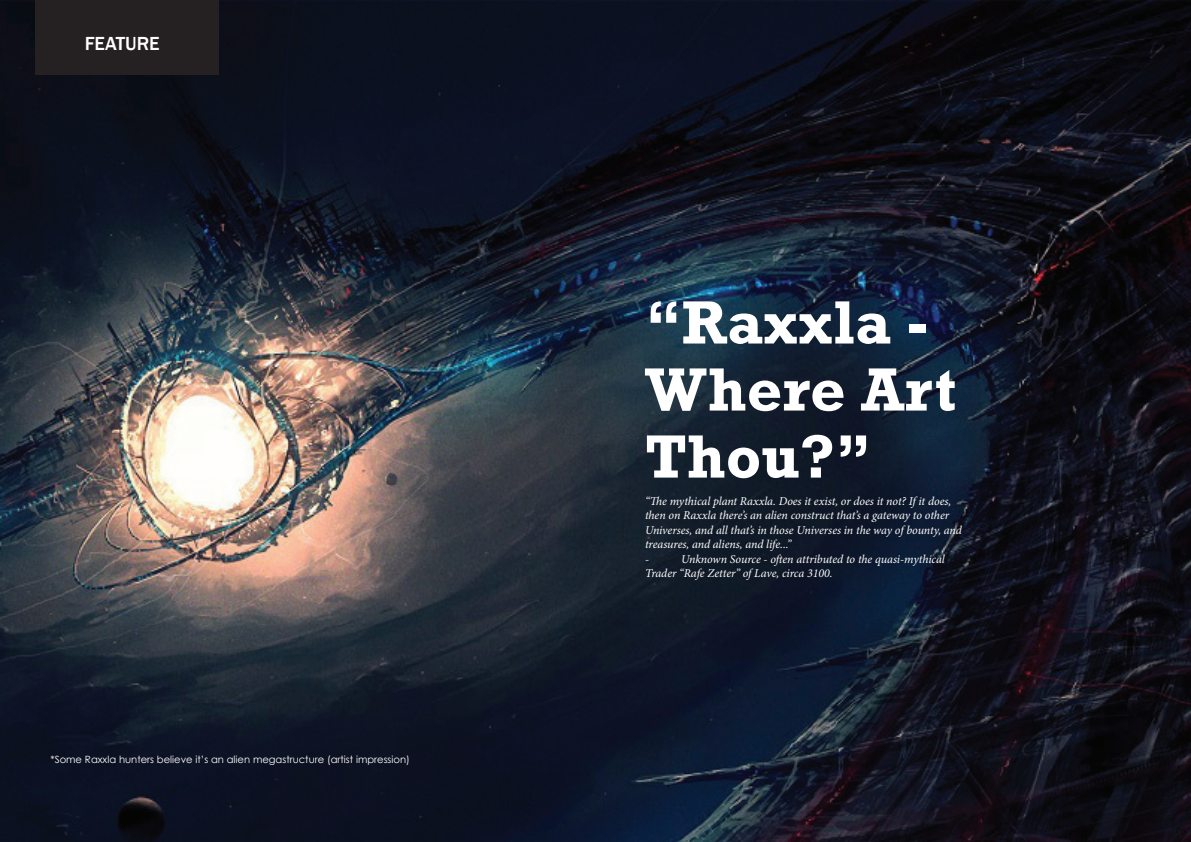
<style>
.page{position:relative;width:1191px;height:842px;background:#fff}
.page>*{position:absolute;margin:0;border:0;box-sizing:border-box;transform-origin:0 0}
.t1{font:700 62px/67px "Rockwell";color:#fff}
.t2{font:500 19.5px "Franklin Gothic";color:#fff}
.t3{font:italic 12px/14.4px "Minion Pro";letter-spacing:-.01em;color:#fff}
.t4{font:10px "Century Gothic";color:#fff}
</style>
<div class="page">
<img style="left:0;top:0;width:1190px;height:842px">
<div style="left:35px;top:0;width:184px;height:75px;background:#252021"></div>
<h2 class="t2" style="left:85px;top:31px;width:74px">FEATURE</h2>
<p class="t4" style="left:50px;top:752px;width:361px">*Some Raxxla hunters believe it’s an alien megastructure (artist impression)</p>
<h1 class="t1" style="left:645px;top:289px;width:313px">“Raxxla -<br>Where Art<br>Thou?”</h1>
<p class="t3" style="left:645px;top:494px;width:318px">“The mythical plant Raxxla. Does it exist, or does it not? If it does, then on Raxxla there’s an alien construct that’s a gateway to other Universes, and all that’s in those Universes in the way of bounty, and treasures, and aliens, and life...”<br>-</p>
<p class="t3" style="left:645px;top:552px;width:301px;text-indent:36px">Unknown Source - often attributed to the quasi-mythical<br>Trader “Rafe Zetter” of Lave, circa 3100.</p>
</div>
